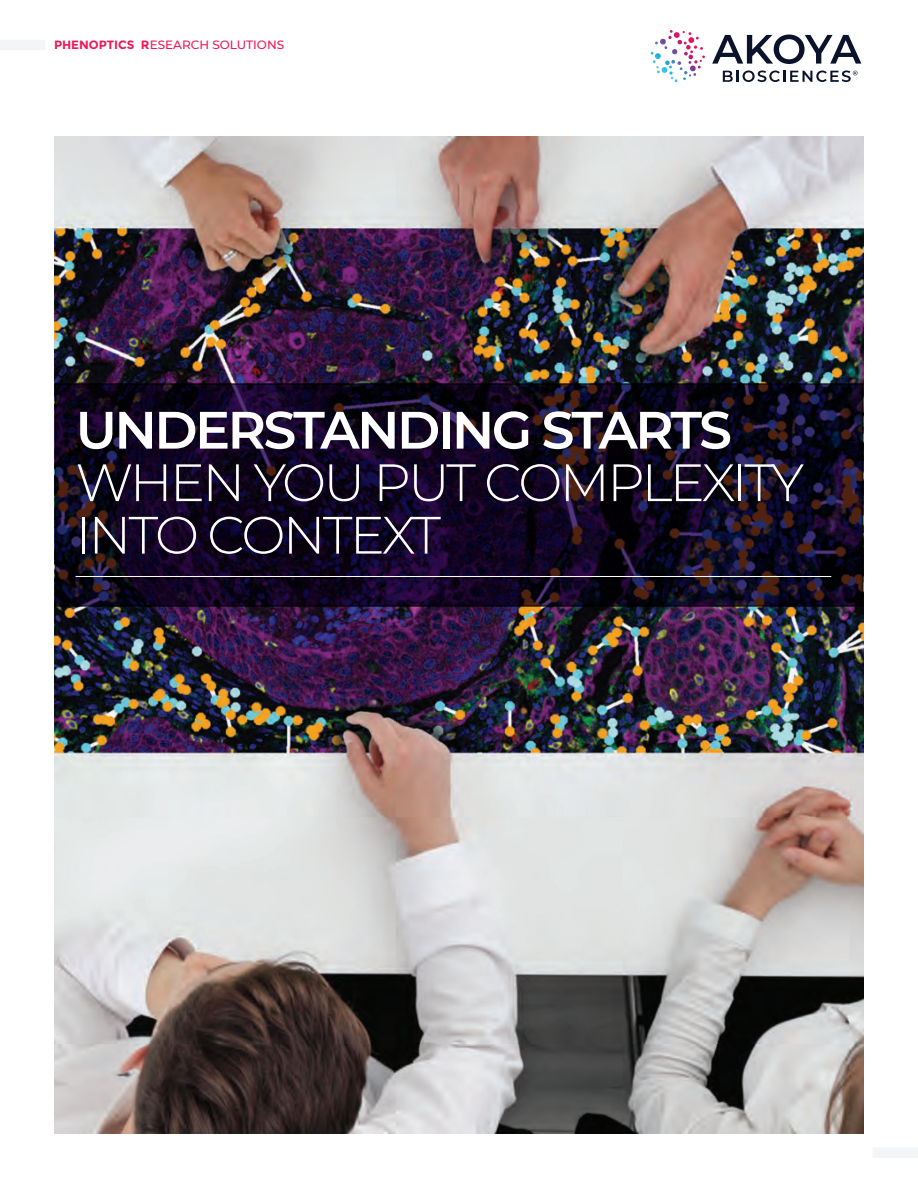
<style>
.page{position:relative;width:918px;height:1188px;background:#fff}
.page>*{position:absolute;margin:0;border:0;box-sizing:border-box;transform-origin:0 0}
.t1{font:300 52.5px/52.5px "Montserrat";letter-spacing:-.055em;color:#fff}
.t2{font:600 52.5px "Montserrat";letter-spacing:-.05em;color:#fff}
.t3{font:500 12px "Montserrat";color:#ed1757}
.s1{font-weight:700}
</style>
<div class="page">
<img style="left:55px;top:137px;width:808px;height:997px">
<svg style="left:58px;top:386px;width:802px;height:218px;background:#120820"></svg>
<div style="left:55px;top:383px;width:808px;height:224px;border:2px solid #231f20"></div>
<hr style="left:76px;top:576px;width:755px;height:1px;background:#fff">
<svg style="left:651px;top:30px;width:54px;height:52px"></svg>
<svg style="left:712px;top:35px;width:149px;height:29px"></svg>
<svg style="left:723px;top:71px;width:135px;height:11px"></svg>
<div style="left:0;top:40px;width:45px;height:10px;background:#f4f5f6"></div>
<div style="left:873px;top:1148px;width:45px;height:10px;background:#f4f5f6"></div>
<p class="t3" style="left:54px;top:36px;width:232px"><span class="s1">PHENOPTICS R</span>ESEARCH SOLUTIONS</p>
<p class="t2" style="left:76px;top:393px;width:658px">UNDERSTANDING STARTS</p>
<p class="t1" style="left:76px;top:455px;width:730px">WHEN YOU PUT COMPLEXITY<br>INTO CONTEXT</p>
</div>
